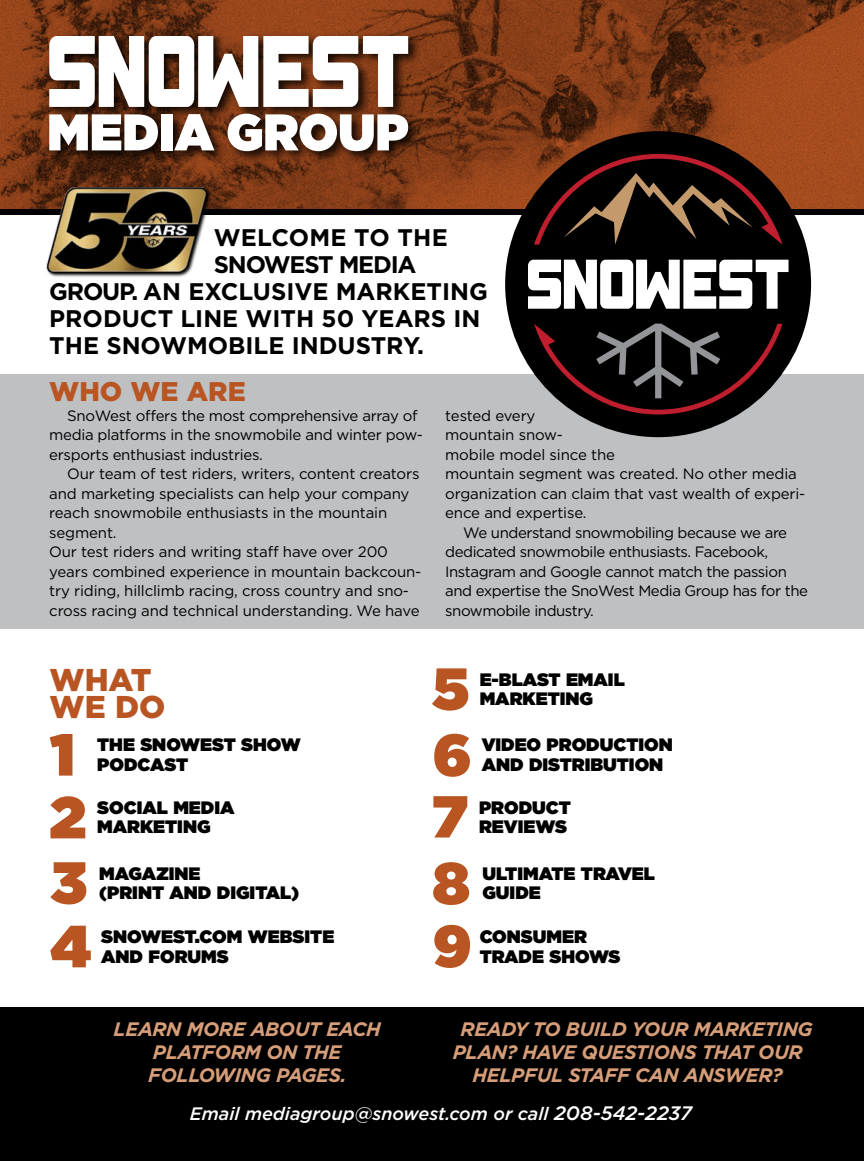
<style>
.page{position:relative;width:864px;height:1161px;background:#fff}
.page>*{position:absolute;margin:0;border:0;box-sizing:border-box;transform-origin:0 0}
.t1{font:900 59.1px/64.1px "Gotham";color:#b95522}
.t2{font:900 31.5px/27px "Gotham";color:#b95522}
.t3{font:900 27px "Gotham";color:#b95522}
.t4{font:700 24px "Gotham";color:#000}
.t5{font:700 24px "Gotham";letter-spacing:-.05em;color:#000}
.t6{font:italic 700 19.5px/23.4px "Gotham";letter-spacing:-.02em;color:#d69d79;text-align:center}
.t7{font:900 18px/19.5px "Gotham";color:#000}
.t8{font:italic 500 18px "Gotham";color:#fff}
.t9{font:15px/19.5px "Gotham";letter-spacing:-.015em;color:#000}
.s1{font-size:19.5px}
</style>
<div class="page">
<div style="left:0;top:374px;width:864px;height:255px;background:#bec0c2"></div>
<div style="left:0;top:210px;width:864px;height:5px;background:#000"></div>
<img style="left:0;top:0;width:864px;height:210px">
<div style="left:45px;top:32px;width:376px;height:132px;background:#000;opacity:.85"></div>
<svg style="left:49px;top:36px;width:359px;height:71px"></svg>
<svg style="left:49px;top:114px;width:109px;height:36px"></svg>
<div style="left:161px;top:114px;width:12px;height:36px;background:#fff"></div>
<svg style="left:174px;top:114px;width:40px;height:36px"></svg>
<svg style="left:228px;top:114px;width:180px;height:37px"></svg>
<div style="left:505px;top:131px;width:306px;height:306px;background:#000;border-radius:50%"></div>
<svg style="left:528px;top:260px;width:261px;height:49px"></svg>
<svg style="left:534px;top:154px;width:248px;height:91px"></svg>
<svg style="left:534px;top:324px;width:248px;height:91px"></svg>
<img style="left:40px;top:187px;width:174px;height:90px">
<div style="left:0;top:1007px;width:864px;height:154px;background:#000"></div>
<h3 class="t4" style="left:214px;top:222px;width:236px">WELCOME TO THE</h3>
<h3 class="t5" style="left:214px;top:249px;width:204px">SNOWEST MEDIA</h3>
<h3 class="t4" style="left:49px;top:276px;width:440px">GROUP. AN EXCLUSIVE MARKETING</h3>
<h3 class="t4" style="left:49px;top:303px;width:433px">PRODUCT LINE WITH 50 YEARS IN</h3>
<h3 class="t4" style="left:49px;top:330px;width:376px">THE SNOWMOBILE INDUSTRY.</h3>
<h3 class="t3" style="left:49px;top:373px;width:198px">WHO WE ARE</h3>
<p class="t9" style="left:49px;top:405px;width:375px;text-indent:18px">SnoWest offers the most comprehensive array of media platforms in the snowmobile and winter pow&shy;ersports enthusiast industries.</p>
<p class="t9" style="left:49px;top:464px;width:374px;text-indent:18px">Our team of test riders, writers, content creators and marketing specialists can help your company reach snowmobile enthusiasts in the mountain segment.<br>Our test riders and writing staff have over 200 years combined experience in mountain backcoun&shy;try riding, hillclimb racing, cross country and sno&shy;cross racing and technical understanding. We have</p>
<p class="t9" style="left:445px;top:405px;width:362px">tested every<br>mountain snow-<br>mobile model since the<br>mountain segment was created. No other media organization can claim that vast wealth of experi&shy;ence and expertise.</p>
<p class="t9" style="left:445px;top:522px;width:364px;text-indent:18px">We understand snowmobiling because we are dedicated snowmobile enthusiasts. Facebook, Instagram and Google cannot match the passion and expertise the SnoWest Media Group has for the snowmobile industry.</p>
<h2 class="t2" style="left:49px;top:666px;width:117px">WHAT<br>WE DO</h2>
<h1 class="t1" style="left:49px;top:722px;width:39px">1<br>2<br>3</h1>
<p class="t7" style="left:97px;top:735px;width:205px">THE SNOWEST SHOW<br>PODCAST</p>
<p class="t7" style="left:97px;top:797px;width:139px">SOCIAL MEDIA<br>MARKETING</p>
<p class="t7" style="left:99px;top:863px;width:202px">MAGAZINE<br>(PRINT AND DIGITAL)</p>
<h1 class="t1" style="left:51px;top:913px;width:42px">4</h1>
<p class="t7" style="left:101px;top:927px;width:235px">SNOWEST.COM WEBSITE<br>AND FORUMS</p>
<h1 class="t1" style="left:432px;top:655px;width:41px;line-height:66.2px">5<br>6</h1>
<h1 class="t1" style="left:432px;top:751px;width:41px;line-height:129.6px">7<br>9</h1>
<h1 class="t1" style="left:433px;top:850px;width:39px">8</h1>
<p class="t7" style="left:480px;top:669px;width:147px">E-BLAST EMAIL<br>MARKETING</p>
<p class="t7" style="left:482px;top:735px;width:193px">VIDEO PRODUCTION<br>AND DISTRIBUTION</p>
<p class="t7" style="left:479px;top:797px;width:93px">PRODUCT<br>REVIEWS</p>
<p class="t7" style="left:482px;top:863px;width:174px">ULTIMATE TRAVEL<br>GUIDE</p>
<p class="t7" style="left:480px;top:927px;width:142px">CONSUMER<br>TRADE SHOWS</p>
<h3 class="t6" style="left:114px;top:1017px;width:269px">LEARN MORE ABOUT EACH<br>PLATFORM ON THE<br>FOLLOWING PAGES.</h3>
<h3 class="t6" style="left:453px;top:1017px;width:362px">READY TO BUILD YOUR MARKETING<br>PLAN? HAVE QUESTIONS THAT OUR<br>HELPFUL STAFF CAN ANSWER?</h3>
<p class="t8" style="left:190px;top:1102px;width:504px">Email mediagroup@snowest.com or call <span class="s1">208-542-2237</span></p>
</div>
